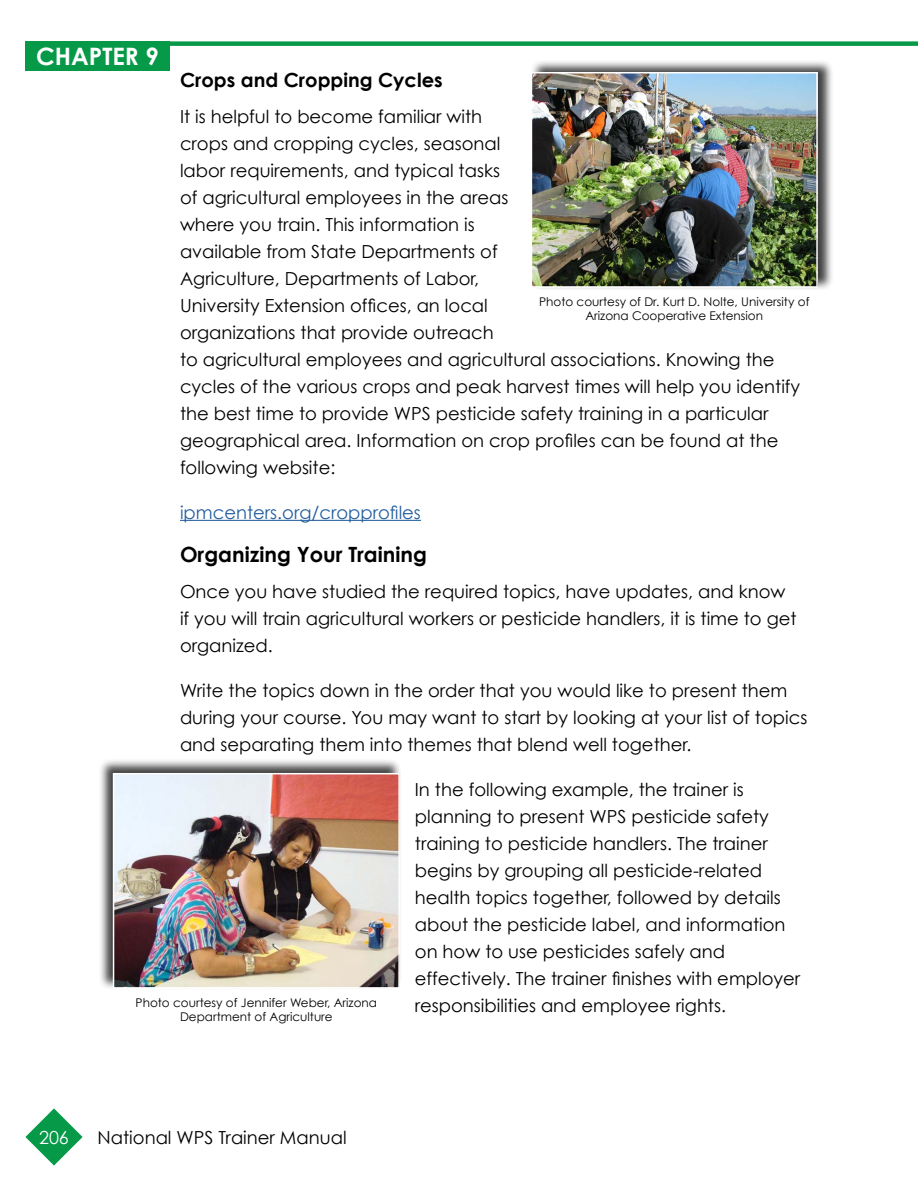
<style>
.page{position:relative;width:918px;height:1188px;background:#fff}
.page>*{position:absolute;margin:0;border:0;box-sizing:border-box;transform-origin:0 0}
.t1{font:700 24px "Century Gothic";color:#fff}
.t2{font:700 21px "Century Gothic";color:#000}
.t3{font:700 19.5px "Century Gothic";color:#000}
.t4{font:18px/27px "Century Gothic";color:#000}
.t5{font:18px "Century Gothic";color:#215e9e}
.t6{font:18px "Century Gothic";color:#fff}
.t7{font:12px/14.4px "Century Gothic";color:#000;text-align:center}
</style>
<div class="page">
<svg style="left:25px;top:1108px;width:58px;height:58px"></svg>
<div style="left:170px;top:41px;width:748px;height:5px;background:#069948"></div>
<div style="left:25px;top:41px;width:145px;height:30px;background:#069948"></div>
<hr style="left:180px;top:520px;width:241px;height:1px;background:#215e9e">
<div style="left:530px;top:59px;width:304px;height:233px;background:#000;opacity:.75"></div>
<img style="left:534px;top:75px;width:281px;height:210px">
<div style="left:531px;top:72px;width:287px;height:216px;border:2px solid #fff"></div>
<div style="left:98px;top:759px;width:304px;height:232px;background:#000;opacity:.75"></div>
<img style="left:116px;top:776px;width:281px;height:210px">
<div style="left:113px;top:773px;width:287px;height:216px;border:2px solid #fff"></div>
<h1 class="t1" style="left:36px;top:42px;width:124px">CHAPTER 9</h1>
<p class="t3" style="left:180px;top:67px;width:264px">Crops and Cropping Cycles</p>
<p class="t4" style="left:180px;top:102px;width:622px">It is helpful to become familiar with<br>crops and cropping cycles, seasonal<br>labor requirements, and typical tasks<br>of agricultural employees in the areas<br>where you train. This information is<br>available from State Departments of<br>Agriculture, Departments of Labor,<br>University Extension offices, an local<br>organizations that provide outreach<br>to agricultural employees and agricultural associations. Knowing the cycles of the various crops and peak harvest times will help you identify the best time to provide WPS pesticide safety training in a particular geographical area. Information on crop profiles can be found at the following website:</p>
<p class="t5" style="left:180px;top:501px;width:242px">ipmcenters.org/cropprofiles</p>
<p class="t2" style="left:180px;top:541px;width:248px">Organizing Your Training</p>
<p class="t4" style="left:180px;top:578px;width:618px">Once you have studied the required topics, have updates, and know if you will train agricultural workers or pesticide handlers, it is time to get organized.</p>
<p class="t4" style="left:180px;top:677px;width:629px">Write the topics down in the order that you would like to present them during your course. You may want to start by looking at your list of topics and separating them into themes that blend well together.</p>
<p class="t4" style="left:415px;top:776px;width:387px">In the following example, the trainer is planning to present WPS pesticide safety training to pesticide handlers. The trainer begins by grouping all pesticide-related health topics together, followed by details about the pesticide label, and information on how to use pesticides safely and effectively. The trainer finishes with employer responsibilities and employee rights.</p>
<p class="t7" style="left:539px;top:294px;width:272px">Photo courtesy of Dr. Kurt D. Nolte, University of<br>Arizona Cooperative Extension</p>
<p class="t7" style="left:136px;top:995px;width:243px">Photo courtesy of Jennifer Weber, Arizona<br>Department of Agriculture</p>
<p class="t6" style="left:39px;top:1126px;width:31px">206</p>
<p class="t4" style="left:98px;top:1123px;width:251px">National WPS Trainer Manual</p>
</div>
